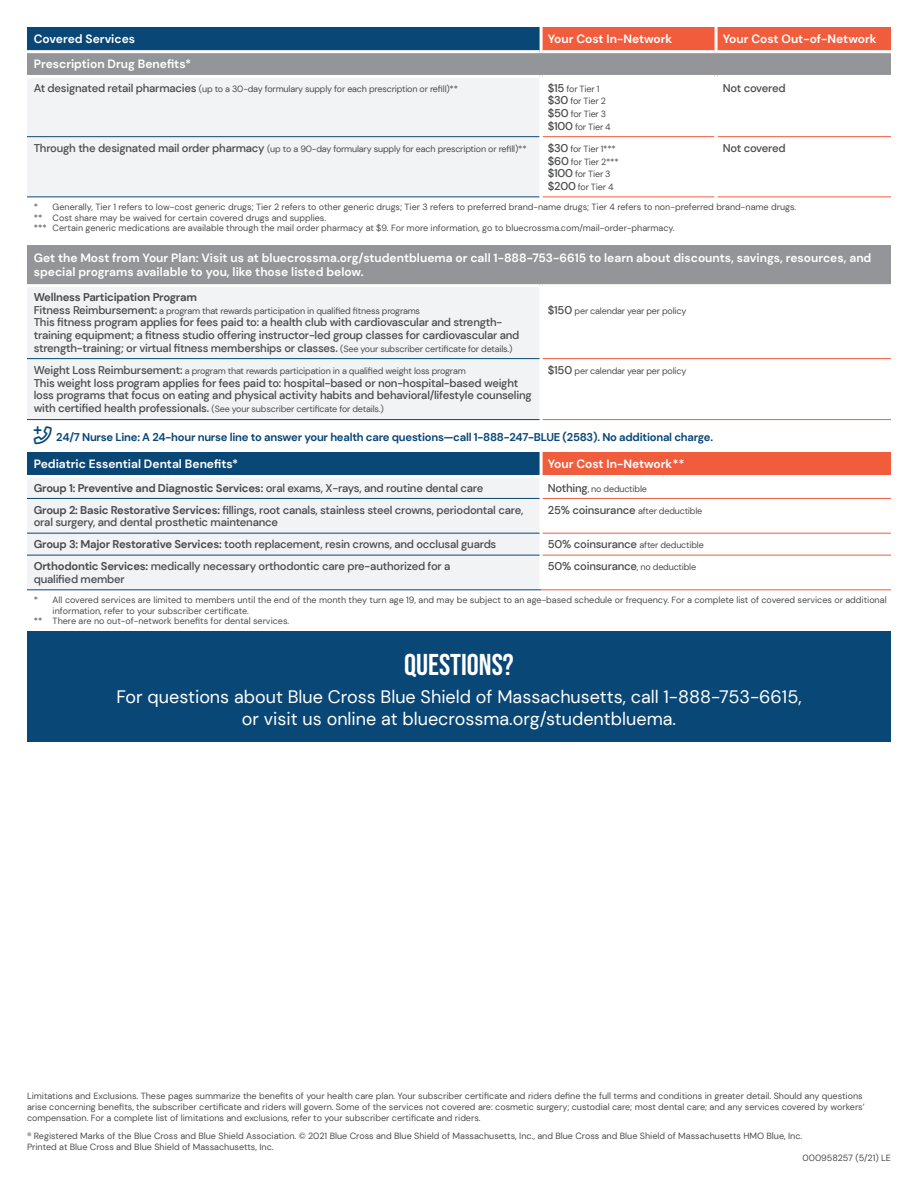
<style>
.page{position:relative;width:918px;height:1188px;background:#fff}
.page>*{position:absolute;margin:0;border:0;box-sizing:border-box;transform-origin:0 0}
.Blue_Box_Header{font:30px "Bebas Neue";color:#fff}
.Blue_Box_Text{font:18px/21.6px "DM Sans";color:#fff;text-align:center}
.Table_Header{font:700 12px/13.5px "DM Sans";color:#fff}
.Table_Text{font:500 11.25px/12.8px "DM Sans";letter-spacing:-.02em;color:#4b4c4d}
.Nurse_Line{font:700 11.25px "DM Sans";letter-spacing:-.02em;color:#094776}
.Table_Text-2{font:700 11.25px "DM Sans";letter-spacing:-.02em;color:#4b4c4d}
.Table_Sub_Header{font:700 11.25px "DM Sans";letter-spacing:-.02em;color:#4b4c4d}
.Legal_Text_Stock{font:9px/10.8px "DM Sans";color:#4b4c4d}
.Table_Text-3{font:9px "DM Sans";letter-spacing:-.02em;color:#4b4c4d}
.Footnotes{font:9px/10.8px "DM Sans";color:#4b4c4d}
.s1{font-weight:500;font-size:11.25px}
.s2{font-weight:400;font-size:9px}
.s3{font-weight:500}
.s4{font-weight:700}
</style>
<div class="page">
<div style="left:27px;top:452px;width:514px;height:24px;background:#094776"></div>
<div style="left:541px;top:452px;width:350px;height:24px;background:#f15c3c"></div>
<div style="left:27px;top:478px;width:513px;height:111px;background:#f2f3f4"></div>
<hr style="left:540px;top:452px;width:3px;height:23px;background:#fff">
<hr style="left:27px;top:475px;width:514px;height:3px;background:#fff">
<hr style="left:541px;top:475px;width:350px;height:3px;background:#fff">
<hr style="left:543px;top:498px;width:348px;height:1px;background:#f15c3c">
<hr style="left:543px;top:533px;width:348px;height:1px;background:#f15c3c">
<hr style="left:543px;top:555px;width:348px;height:1px;background:#f15c3c">
<hr style="left:541px;top:589px;width:350px;height:1px;background:#f15c3c">
<hr style="left:27px;top:498px;width:513px;height:1px;background:#094776">
<hr style="left:27px;top:533px;width:513px;height:1px;background:#094776">
<hr style="left:27px;top:555px;width:513px;height:1px;background:#094776">
<hr style="left:27px;top:589px;width:514px;height:1px;background:#094776">
<div style="left:27px;top:631px;width:864px;height:111px;background:#094776"></div>
<div style="left:27px;top:245px;width:864px;height:41px;background:#939598"></div>
<div style="left:27px;top:287px;width:513px;height:132px;background:#f2f3f4"></div>
<hr style="left:27px;top:284px;width:513px;height:3px;background:#fff">
<hr style="left:543px;top:284px;width:348px;height:3px;background:#fff">
<hr style="left:540px;top:284px;width:3px;height:75px;background:#fff">
<hr style="left:27px;top:358px;width:513px;height:1px;background:#094776">
<hr style="left:27px;top:419px;width:513px;height:1px;background:#094776">
<hr style="left:543px;top:358px;width:348px;height:1px;background:#f15c3c">
<hr style="left:543px;top:419px;width:348px;height:1px;background:#f15c3c">
<div style="left:27px;top:27px;width:514px;height:25px;background:#094776"></div>
<div style="left:543px;top:27px;width:348px;height:23px;background:#f15c3c"></div>
<div style="left:27px;top:52px;width:864px;height:24px;background:#939598"></div>
<div style="left:27px;top:78px;width:513px;height:119px;background:#f2f3f4"></div>
<hr style="left:715px;top:27px;width:3px;height:26px;background:#fff">
<hr style="left:27px;top:50px;width:513px;height:3px;background:#fff">
<hr style="left:543px;top:50px;width:172px;height:3px;background:#fff">
<hr style="left:718px;top:50px;width:173px;height:3px;background:#fff">
<hr style="left:27px;top:75px;width:513px;height:3px;background:#fff">
<hr style="left:543px;top:75px;width:172px;height:3px;background:#fff">
<hr style="left:718px;top:75px;width:173px;height:3px;background:#fff">
<hr style="left:543px;top:136px;width:172px;height:1px;background:#f15c3c">
<hr style="left:718px;top:136px;width:173px;height:1px;background:#f15c3c">
<hr style="left:543px;top:197px;width:172px;height:1px;background:#f15c3c">
<hr style="left:718px;top:197px;width:173px;height:1px;background:#f15c3c">
<hr style="left:27px;top:136px;width:513px;height:1px;background:#094776">
<hr style="left:27px;top:197px;width:513px;height:1px;background:#094776">
<hr style="left:540px;top:75px;width:3px;height:62px;background:#fff">
<hr style="left:715px;top:75px;width:3px;height:62px;background:#fff">
<hr style="left:540px;top:27px;width:3px;height:26px;background:#fff">
<p class="Table_Header" style="left:34px;top:32px;width:103px">Covered Services</p>
<p class="Table_Header" style="left:548px;top:32px;width:126px">Your Cost In-Network</p>
<p class="Table_Header" style="left:723px;top:32px;width:155px">Your Cost Out-of-Network</p>
<p class="Table_Header" style="left:34px;top:57px;width:159px">Prescription Drug Benefits*</p>
<p class="Table_Text-3" style="left:34px;top:83px;width:426px"><span class="s1">At designated retail pharmacies</span> (up to a 30-day formulary supply for each prescription or refill)**</p>
<p class="Table_Text-3" style="left:548px;top:83px;width:53px"><span class="s1">$15</span> for Tier 1</p>
<p class="Table_Text-3" style="left:548px;top:96px;width:59px"><span class="s1">$30</span> for Tier 2</p>
<p class="Table_Text-3" style="left:548px;top:108px;width:60px"><span class="s1">$50</span> for Tier 3</p>
<p class="Table_Text-3" style="left:548px;top:121px;width:64px"><span class="s1">$100</span> for Tier 4</p>
<p class="Table_Text" style="left:723px;top:81px;width:64px">Not covered</p>
<p class="Table_Text-3" style="left:34px;top:143px;width:494px"><span class="s1">Through the designated mail order pharmacy</span> (up to a 90-day formulary supply for each prescription or refill)**</p>
<p class="Table_Text-3" style="left:548px;top:143px;width:69px"><span class="s1">$30</span> for Tier 1***</p>
<p class="Table_Text-3" style="left:548px;top:156px;width:72px"><span class="s1">$60</span> for Tier 2***</p>
<p class="Table_Text-3" style="left:548px;top:169px;width:64px"><span class="s1">$100</span> for Tier 3</p>
<p class="Table_Text-3" style="left:548px;top:181px;width:67px"><span class="s1">$200</span> for Tier 4</p>
<p class="Table_Text" style="left:723px;top:142px;width:64px">Not covered</p>
<p class="Footnotes" style="left:34px;top:201px;width:764px">* Generally, Tier 1 refers to low-cost generic drugs; Tier 2 refers to other generic drugs; Tier 3 refers to preferred brand-name drugs; Tier 4 refers to non-preferred brand-name drugs.</p>
<p class="Footnotes" style="left:34px;top:212px;width:294px">** Cost share may be waived for certain covered drugs and supplies.</p>
<p class="Footnotes" style="left:34px;top:223px;width:642px">*** Certain generic medications are available through the mail order pharmacy at $9. For more information, go to bluecrossma.com/mail-order-pharmacy.</p>
<p class="Table_Header" style="left:34px;top:251px;width:839px">Get the Most from Your Plan: Visit us at bluecrossma.org/studentbluema or call 1-888-753-6615 to learn about discounts, savings, resources, and special programs available to you, like those listed below.</p>
<p class="Table_Sub_Header" style="left:34px;top:290px;width:165px">Wellness Participation Program</p>
<p class="Table_Text-3" style="left:34px;top:305px;width:388px"><span class="s1">Fitness Reimbursement:</span> a program that rewards participation in qualified fitness programs</p>
<p class="Table_Text" style="left:34px;top:316px;width:487px">This fitness program applies for fees paid to: a health club with cardiovascular and strength&shy;training equipment; a fitness studio offering instructor-led group classes for cardiovascular and strength-training; or virtual fitness memberships or classes. <span class="s2">(See your subscriber certificate for details.)</span></p>
<p class="Table_Text-3" style="left:548px;top:305px;width:140px"><span class="s1">$150</span> per calendar year per policy</p>
<p class="Table_Text-3" style="left:34px;top:365px;width:434px"><span class="s1">Weight Loss Reimbursement:</span> a program that rewards participation in a qualified weight loss program</p>
<p class="Table_Text" style="left:34px;top:376px;width:500px">This weight loss program applies for fees paid to: hospital-based or non-hospital-based weight loss programs that focus on eating and physical activity habits and behavioral/lifestyle counseling</p>
<p class="Table_Text-3" style="left:34px;top:403px;width:352px"><span class="s1">with certified health professionals.</span> (See your subscriber certificate for details.)</p>
<p class="Table_Text-3" style="left:548px;top:365px;width:140px"><span class="s1">$150</span> per calendar year per policy</p>
<p class="Nurse_Line" style="left:34px;top:430px;width:681px">□■●◆▲ 24/7 Nurse Line: A 24-hour nurse line to answer your health care questions—call 1-888-247-BLUE (2583). No additional charge.</p>
<p class="Table_Header" style="left:34px;top:457px;width:206px">Pediatric Essential Dental Benefits*</p>
<p class="Table_Header" style="left:548px;top:457px;width:138px">Your Cost In-Network**</p>
<p class="Table_Text-2" style="left:34px;top:481px;width:451px">Group 1: Preventive and Diagnostic Services: <span class="s3">oral exams, X-rays, and routine dental care</span></p>
<p class="Table_Text-3" style="left:548px;top:483px;width:101px"><span class="s1">Nothing</span>, no deductible</p>
<p class="Table_Text" style="left:34px;top:503px;width:491px"><span class="s4">Group 2: Basic Restorative Services:</span> fillings, root canals, stainless steel crowns, periodontal care, oral surgery, and dental prosthetic maintenance</p>
<p class="Table_Text-3" style="left:548px;top:505px;width:156px"><span class="s1">25% coinsurance</span> after deductible</p>
<p class="Table_Text" style="left:34px;top:538px;width:464px"><span class="s4">Group 3: Major Restorative Services:</span> tooth replacement, resin crowns, and occlusal guards</p>
<p class="Table_Text-3" style="left:548px;top:540px;width:157px"><span class="s1">50% coinsurance</span> after deductible</p>
<p class="Table_Text" style="left:34px;top:560px;width:418px"><span class="s4">Orthodontic Services:</span> medically necessary orthodontic care pre-authorized for a qualified member</p>
<p class="Table_Text" style="left:548px;top:560px;width:150px">50% coinsurance<span class="s2">, no deductible</span></p>
<p class="Footnotes" style="left:53px;top:594px;width:836px;text-indent:-19px">* All covered services are limited to members until the end of the month they turn age 19, and may be subject to an age-based schedule or frequency. For a complete list of covered services or additional information, refer to your subscriber certificate.</p>
<p class="Footnotes" style="left:34px;top:616px;width:257px">** There are no out-of-network benefits for dental services.</p>
<p class="Blue_Box_Header" style="left:404px;top:647px;width:111px">QUESTIONS?</p>
<p class="Blue_Box_Text" style="left:116px;top:686px;width:687px">For questions about Blue Cross Blue Shield of Massachusetts, call 1-888-753-6615, or visit us online at bluecrossma.org/studentbluema.</p>
<p class="Legal_Text_Stock" style="left:27px;top:1090px;width:839px">Limitations and Exclusions. These pages summarize the benefits of your health care plan. Your subscriber certificate and riders define the full terms and conditions in greater detail. Should any questions arise concerning benefits, the subscriber certificate and riders will govern. Some of the services not covered are: cosmetic surgery; custodial care; most dental care; and any services covered by workers’ compensation. For a complete list of limitations and exclusions, refer to your subscriber certificate and riders.</p>
<p class="Legal_Text_Stock" style="left:27px;top:1131px;width:777px">® Registered Marks of the Blue Cross and Blue Shield Association. © 2021 Blue Cross and Blue Shield of Massachusetts, Inc., and Blue Cross and Blue Shield of Massachusetts HMO Blue, Inc.<br>Printed at Blue Cross and Blue Shield of Massachusetts, Inc.</p>
<p class="Legal_Text_Stock" style="left:803px;top:1152px;width:90px">000958257 (5/21) LE</p>
</div>
